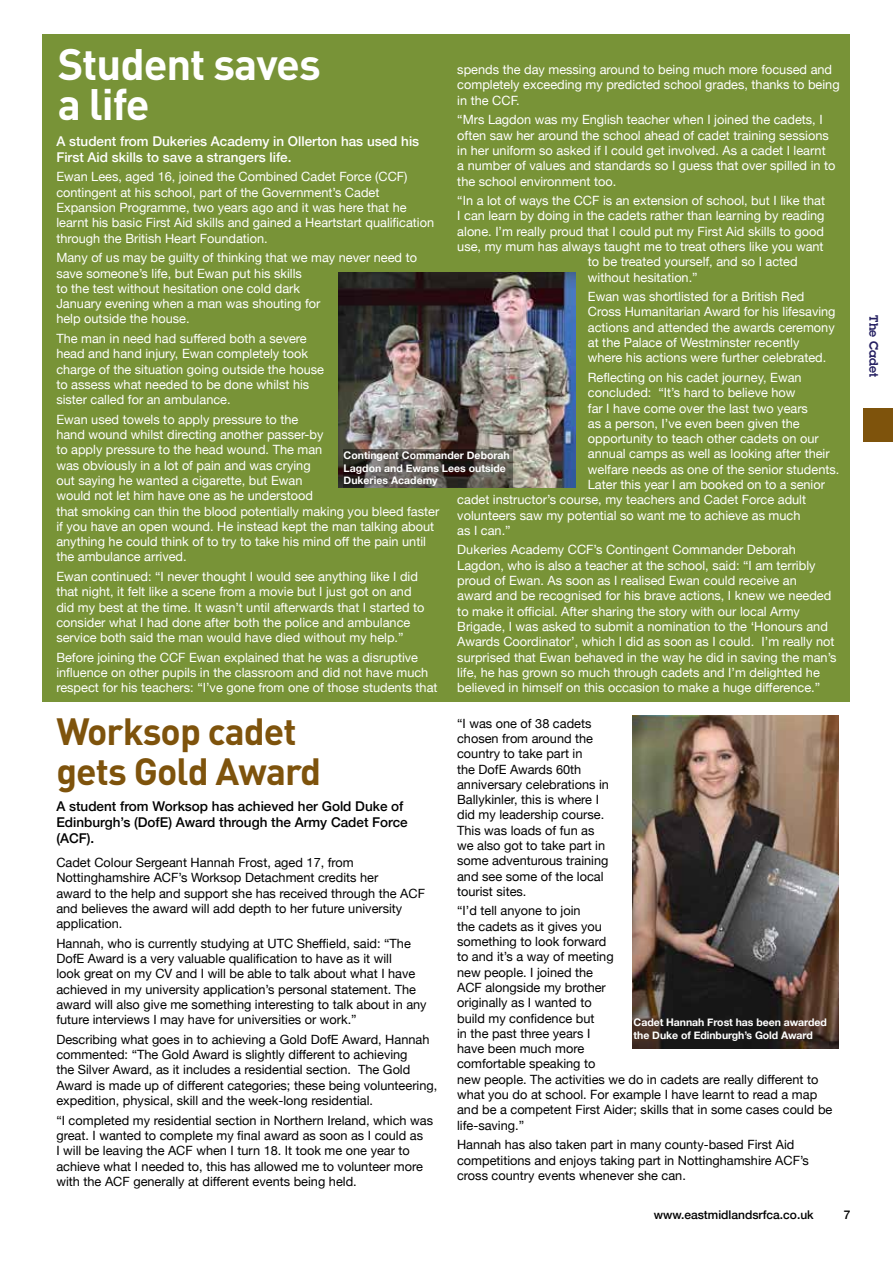
<style>
.page{position:relative;width:893px;height:1263px;background:#fff}
.page>*{position:absolute;margin:0;border:0;box-sizing:border-box;transform-origin:0 0}
.t1{font:700 43.5px/40.5px "DIN";letter-spacing:-.025em;color:#fff}
.t2{font:700 37.5px/40.5px "DIN";letter-spacing:-.025em;color:#7e530c}
.t3{font:500 13.5px/16.2px "Helvetica Neue";color:#000}
.t4{font:500 13.5px/16.2px "Helvetica Neue";color:#fff}
.t5{font:12.75px/15.3px "Helvetica Neue";color:#fff}
.t6{font:12.75px/15.3px "Helvetica Neue";color:#000}
.t7{font:500 12px "Helvetica Neue";color:#000}
.t8{font:600 12px "Lubalin Graph";color:#241f61}
.t9{font:700 10.5px/12.6px "Helvetica Neue";color:#fff}
</style>
<div class="page">
<div style="left:863px;top:408px;width:30px;height:33px;background:#7e530c"></div>
<div style="left:43px;top:34px;width:807px;height:667px;background:#789337"></div>
<img style="left:339px;top:272px;width:236px;height:216px">
<img style="left:632px;top:715px;width:206px;height:334px">
<svg style="left:344px;top:449px;width:169px;height:39px;background:#4e4842"></svg>
<h1 class="t1" style="left:58px;top:42px;width:265px">Student saves a life</h1>
<p class="t5" style="left:457px;top:63px;width:384px">spends the day messing around to being much more focused and completely exceeding my predicted school grades, thanks to being in the CCF.</p>
<p class="t5" style="left:457px;top:113px;width:380px">“Mrs Lagdon was my English teacher when I joined the cadets, I often saw her around the school ahead of cadet training sessions in her uniform so asked if I could get involved. As a cadet I learnt a number of values and standards so I guess that over spilled in to the school environment too.</p>
<p class="t5" style="left:457px;top:194px;width:369px">“In a lot of ways the CCF is an extension of school, but I like that</p>
<p class="t5" style="left:457px;top:209px;width:369px">I can learn by doing in the cadets rather than learning by reading</p>
<p class="t5" style="left:457px;top:224px;width:368px">alone. I’m really proud that I could put my First Aid skills to good</p>
<p class="t5" style="left:457px;top:240px;width:368px">use, my mum has always taught me to treat others like you want</p>
<p class="t5" style="left:588px;top:255px;width:211px">to be treated yourself, and so I acted</p>
<p class="t5" style="left:588px;top:270px;width:111px">without hesitation.”</p>
<p class="t5" style="left:588px;top:290px;width:249px">Ewan was shortlisted for a British Red Cross Humanitarian Award for his lifesaving actions and attended the awards ceremony at the Palace of Westminster recently where his actions were further celebrated.</p>
<p class="t5" style="left:588px;top:370px;width:215px">Reflecting on his cadet journey, Ewan</p>
<p class="t5" style="left:588px;top:386px;width:209px">concluded: “It’s hard to believe how</p>
<p class="t5" style="left:588px;top:401px;width:222px">far I have come over the last two years</p>
<p class="t5" style="left:588px;top:416px;width:213px">as a person, I’ve even been given the</p>
<p class="t5" style="left:588px;top:432px;width:232px">opportunity to teach other cadets on our</p>
<p class="t5" style="left:588px;top:447px;width:243px">annual camps as well as looking after their</p>
<p class="t5" style="left:588px;top:462px;width:253px">welfare needs as one of the senior students.</p>
<p class="t5" style="left:588px;top:478px;width:239px">Later this year I am booked on to a senior</p>
<p class="t5" style="left:457px;top:493px;width:350px">cadet instructor’s course, my teachers and Cadet Force adult</p>
<p class="t5" style="left:457px;top:508px;width:345px">volunteers saw my potential so want me to achieve as much</p>
<p class="t5" style="left:457px;top:523px;width:55px">as I can.”</p>
<p class="t5" style="left:457px;top:543px;width:381px">Dukeries Academy CCF’s Contingent Commander Deborah Lagdon, who is also a teacher at the school, said: “I am terribly proud of Ewan. As soon as I realised Ewan could receive an<br>award and be recognised for his brave actions, I knew we needed to make it official. After sharing the story with our local Army Brigade, I was asked to submit a nomination to the ‘Honours and Awards Coordinator’, which I did as soon as I could. I’m really not surprised that Ewan behaved in the way he did in saving the man’s life, he has grown so much through cadets and I’m delighted he believed in himself on this occasion to make a huge difference.”</p>
<p class="t4" style="left:56px;top:132px;width:364px">A student from Dukeries Academy in Ollerton has used his<br>First Aid skills to save a strangers life.</p>
<p class="t5" style="left:56px;top:170px;width:379px">Ewan Lees, aged 16, joined the Combined Cadet Force (CCF) contingent at his school, part of the Government’s Cadet Expansion Programme, two years ago and it was here that he learnt his basic First Aid skills and gained a Heartstart qualification through the British Heart Foundation.</p>
<p class="t5" style="left:56px;top:251px;width:362px">Many of us may be guilty of thinking that we may never need to save someone’s life, but Ewan put his skills<br>to the test without hesitation one cold dark<br>January evening when a man was shouting for<br>help outside the house.</p>
<p class="t5" style="left:56px;top:331px;width:269px">The man in need had suffered both a severe head and hand injury, Ewan completely took charge of the situation going outside the house to assess what needed to be done whilst his sister called for an ambulance.</p>
<p class="t5" style="left:56px;top:412px;width:384px">Ewan used towels to apply pressure to the<br>hand wound whilst directing another passer-by<br>to apply pressure to the head wound. The man<br>was obviously in a lot of pain and was crying<br>out saying he wanted a cigarette, but Ewan<br>would not let him have one as he understood<br>that smoking can thin the blood potentially making you bleed faster if you have an open wound. He instead kept the man talking about anything he could think of to try to take his mind off the pain until the ambulance arrived.</p>
<p class="t5" style="left:56px;top:569px;width:370px">Ewan continued: “I never thought I would see anything like I did that night, it felt like a scene from a movie but I just got on and did my best at the time. It wasn’t until afterwards that I started to consider what I had done after both the police and ambulance service both said the man would have died without my help.”</p>
<p class="t5" style="left:56px;top:650px;width:383px">Before joining the CCF Ewan explained that he was a disruptive influence on other pupils in the classroom and did not have much respect for his teachers: “I’ve gone from one of those students that</p>
<p class="t9" style="left:344px;top:449px;width:168px">Contingent Commander Deborah<br>Lagdon and Ewans Lees outside<br>Dukeries Academy</p>
<h2 class="t2" style="left:56px;top:709px;width:266px">Worksop cadet gets Gold Award</h2>
<p class="t3" style="left:56px;top:797px;width:353px">A student from Worksop has achieved her Gold Duke of<br>Edinburgh’s (DofE) Award through the Army Cadet Force (ACF).</p>
<p class="t6" style="left:56px;top:855px;width:370px">Cadet Colour Sergeant Hannah Frost, aged 17, from Nottinghamshire ACF’s Worksop Detachment credits her<br>award to the help and support she has received through the ACF and believes the award will add depth to her future university application.</p>
<p class="t6" style="left:56px;top:936px;width:372px">Hannah, who is currently studying at UTC Sheffield, said: “The DofE Award is a very valuable qualification to have as it will<br>look great on my CV and I will be able to talk about what I have achieved in my university application’s personal statement. The award will also give me something interesting to talk about in any future interviews I may have for universities or work.”</p>
<p class="t6" style="left:56px;top:1032px;width:382px">Describing what goes in to achieving a Gold DofE Award, Hannah commented: “The Gold Award is slightly different to achieving<br>the Silver Award, as it includes a residential section. The Gold Award is made up of different categories; these being volunteering, expedition, physical, skill and the week-long residential.</p>
<p class="t6" style="left:56px;top:1113px;width:378px">“I completed my residential section in Northern Ireland, which was great. I wanted to complete my final award as soon as I could as<br>I will be leaving the ACF when I turn 18. It took me one year to achieve what I needed to, this has allowed me to volunteer more with the ACF generally at different events being held.</p>
<p class="t6" style="left:457px;top:716px;width:153px">“I was one of 38 cadets chosen from around the country to take part in<br>the DofE Awards 60th anniversary celebrations in<br>Ballykinler, this is where I did my leadership course.<br>This was loads of fun as we also got to take part in some adventurous training and see some of the local tourist sites.</p>
<p class="t6" style="left:457px;top:904px;width:377px">“I’d tell anyone to join<br>the cadets as it gives you<br>something to look forward<br>to and it’s a way of meeting<br>new people. I joined the<br>ACF alongside my brother<br>originally as I wanted to<br>build my confidence but<br>in the past three years I<br>have been much more<br>comfortable speaking to<br>new people. The activities we do in cadets are really different to what you do at school. For example I have learnt to read a map and be a competent First Aider; skills that in some cases could be life-saving.”</p>
<p class="t6" style="left:457px;top:1138px;width:353px">Hannah has also taken part in many county-based First Aid competitions and enjoys taking part in Nottinghamshire ACF’s cross country events whenever she can.</p>
<p class="t9" style="left:634px;top:1016px;width:195px">Cadet Hannah Frost has been awarded the Duke of Edinburgh’s Gold Award</p>
<p class="t7" style="left:654px;top:1205px;width:162px">www.eastmidlandsrfca.co.uk</p>
<p class="t7" style="left:844px;top:1205px;width:8px">7</p>
<p class="t8" style="left:882px;top:315px;width:63px;rotate:90deg">The Cadet</p>
</div>
